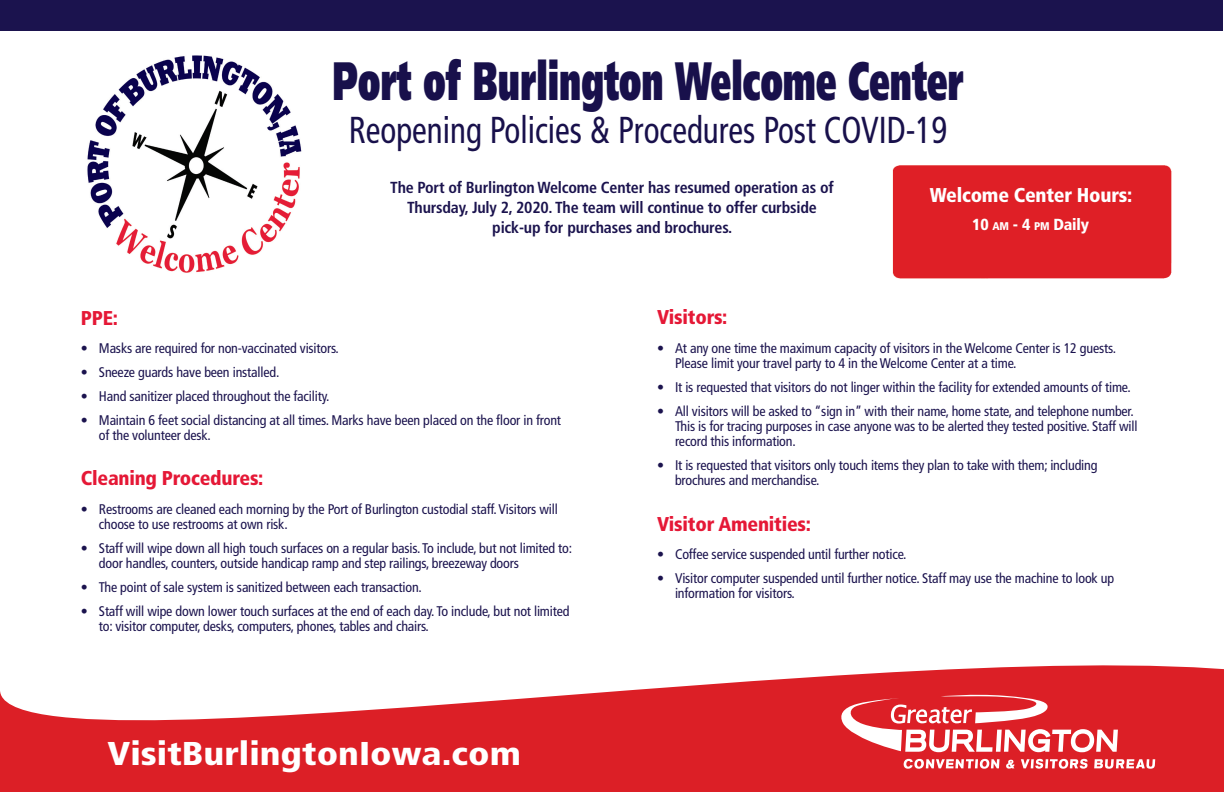
<style>
.page{position:relative;width:1224px;height:792px;background:#fff}
.page>*{position:absolute;margin:0;border:0;box-sizing:border-box;transform-origin:0 0}
.t1{font:900 54px "Frutiger LT Std";color:#18104b;scale:.6 1}
.t2{font:condensed 37.5px "Frutiger LT Std";color:#18104b;scale:.88 1}
.t3{font:900 condensed 33px "Frutiger LT Std";color:#fff;scale:1.14 1}
.t4{font:900 condensed 20px "Frutiger LT Std";letter-spacing:-.01em;color:#e51836}
.t5{font:900 condensed 20px "Frutiger LT Std";letter-spacing:-.01em;color:#fff}
.t6{font:700 condensed 16px/20px "Frutiger LT Std";letter-spacing:-.01em;color:#1b134e;text-align:center}
.t7{font:900 condensed 16px "Frutiger LT Std";letter-spacing:-.01em;color:#fff}
.t8{font:condensed 14px/15px "Frutiger LT Std";letter-spacing:-.01em;color:#1b134e}
.s1{font-size:11.2px}
</style>
<div class="page">
<div style="left:0;top:0;width:621px;height:31px;background:#1b134e"></div>
<img style="left:87px;top:55px;width:215px;height:218px">
<svg style="left:0;top:665px;width:1224px;height:127px;fill:#dc1f26"></svg>
<div style="left:589px;top:0;width:633px;height:31px;background:#1b134e"></div>
<div style="left:892px;top:165px;width:280px;height:114px;background:#df1f26"></div>
<svg style="left:904px;top:759px;width:96px;height:10px"></svg>
<svg style="left:1006px;top:760px;width:9px;height:9px"></svg>
<svg style="left:1021px;top:759px;width:67px;height:10px"></svg>
<svg style="left:1094px;top:759px;width:61px;height:10px"></svg>
<svg style="left:841px;top:695px;width:277px;height:57px"></svg>
<p class="t1" style="left:332px;top:48px;width:1054px">Port of Burlington Welcome Center</p>
<p class="t2" style="left:349px;top:108px;width:682px">Reopening Policies &amp; Procedures Post COVID-19</p>
<p class="t6" style="left:390px;top:177px;width:445px">The Port of Burlington Welcome Center has resumed operation as of<br>Thursday, July 2, 2020. The team will continue to offer curbside pick-up for purchases and brochures.</p>
<p class="t5" style="left:930px;top:183px;width:204px">Welcome Center Hours:</p>
<p class="t7" style="left:972px;top:215px;width:118px">10 <span class="s1">AM</span> - 4 <span class="s1">PM</span> Daily</p>
<p class="t4" style="left:81px;top:306px;width:39px">PPE:</p>
<p class="t8" style="left:81px;top:341px;width:260px">• Masks are required for non-vaccinated visitors.</p>
<p class="t8" style="left:81px;top:365px;width:200px">• Sneeze guards have been installed.</p>
<p class="t8" style="left:81px;top:389px;width:250px">• Hand sanitizer placed throughout the facility.</p>
<p class="t8" style="left:99px;top:413px;width:464px;text-indent:-18px">• Maintain 6 feet social distancing at all times. Marks have been placed on the floor in front of the volunteer desk.</p>
<p class="t4" style="left:81px;top:466px;width:184px">Cleaning Procedures:</p>
<p class="t8" style="left:99px;top:502px;width:460px;text-indent:-18px">• Restrooms are cleaned each morning by the Port of Burlington custodial staff. Visitors will choose to use restrooms at own risk.</p>
<p class="t8" style="left:99px;top:541px;width:475px;text-indent:-18px">• Staff will wipe down all high touch surfaces on a regular basis. To include, but not limited to: door handles, counters, outside handicap ramp and step railings, breezeway doors</p>
<p class="t8" style="left:81px;top:580px;width:343px">• The point of sale system is sanitized between each transaction.</p>
<p class="t8" style="left:99px;top:604px;width:472px;text-indent:-18px">• Staff will wipe down lower touch surfaces at the end of each day. To include, but not limited to: visitor computer, desks, computers, phones, tables and chairs.</p>
<p class="t3" style="left:108px;top:734px;width:364px">VisitBurlingtonIowa.com</p>
<p class="t4" style="left:657px;top:305px;width:72px">Visitors:</p>
<p class="t8" style="left:675px;top:340px;width:443px;text-indent:-18px">• At any one time the maximum capacity of visitors in the Welcome Center is 12 guests.<br>Please limit your travel party to 4 in the Welcome Center at a time.</p>
<p class="t8" style="left:657px;top:379px;width:475px">• It is requested that visitors do not linger within the facility for extended amounts of time.</p>
<p class="t8" style="left:675px;top:403px;width:464px;text-indent:-18px">• All visitors will be asked to “sign in” with their name, home state, and telephone number.<br>This is for tracing purposes in case anyone was to be alerted they tested positive. Staff will record this information.</p>
<p class="t8" style="left:675px;top:457px;width:424px;text-indent:-18px">• It is requested that visitors only touch items they plan to take with them; including brochures and merchandise.</p>
<p class="t4" style="left:657px;top:512px;width:156px">Visitor Amenities:</p>
<p class="t8" style="left:657px;top:547px;width:251px">• Coffee service suspended until further notice.</p>
<p class="t8" style="left:675px;top:571px;width:441px;text-indent:-18px">• Visitor computer suspended until further notice. Staff may use the machine to look up information for visitors.</p>
</div>
